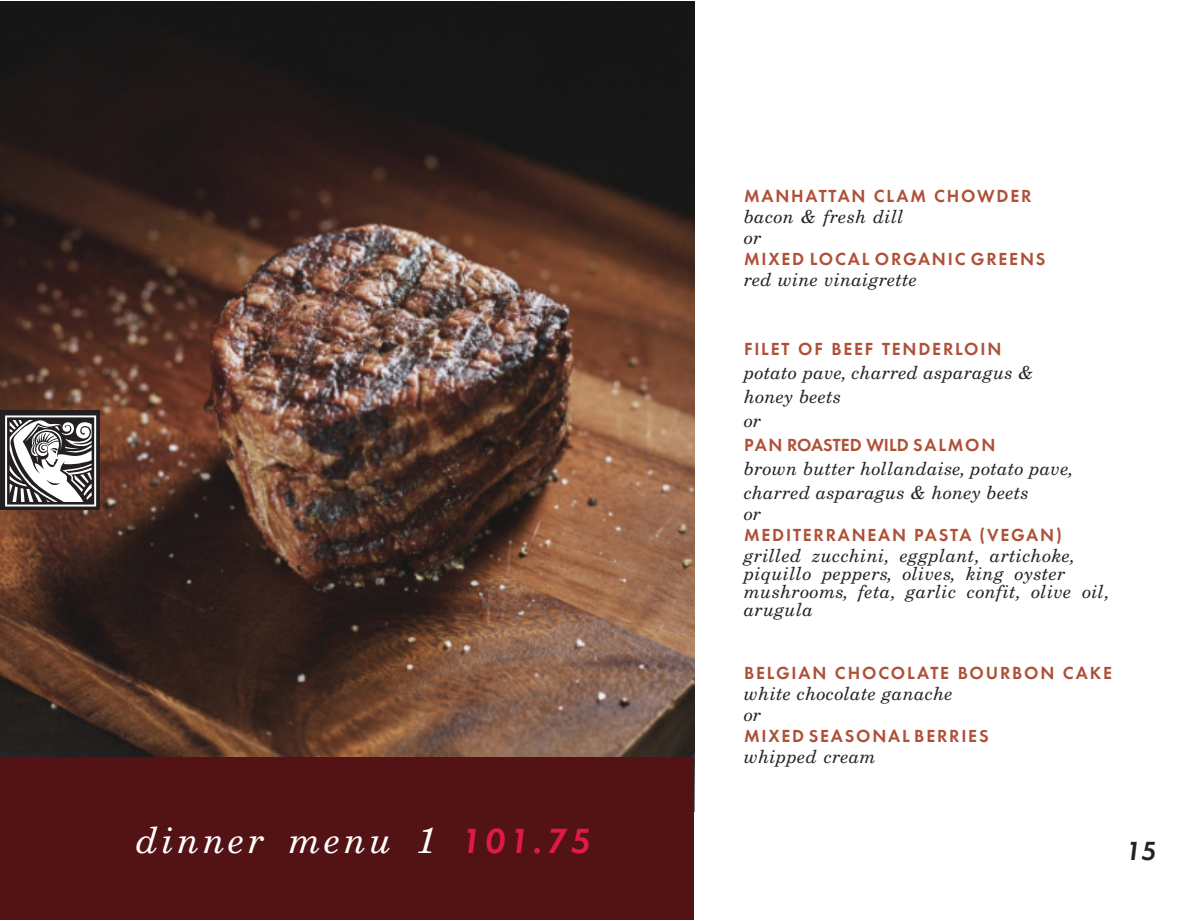
<style>
.page{position:relative;width:1190px;height:921px;background:#fff}
.page>*{position:absolute;margin:0;border:0;box-sizing:border-box;transform-origin:0 0}
.t1{font:italic 36px "New Century Schlbk LT Std";letter-spacing:.1em;color:#fff}
.t2{font:27px "Futura Dem Obl";color:#252221}
.t3{font:italic 18px/24px "New Century Schlbk LT Std";letter-spacing:.02em;color:#252221}
.t4{font:18px "Futura Dem";letter-spacing:.1em;color:#af5038}
.t5{font:18px "Futura Dem";letter-spacing:.005em;color:#af5038}
.s1{font-family:"Futura Dem Obl";font-style:normal;color:#df1a4a}
</style>
<div class="page">
<img style="left:1px;top:1px;width:693px;height:756px">
<div style="left:1px;top:411px;width:99px;height:99px;background:linear-gradient(to right,#231f20,#231f20)"></div>
<svg style="left:5px;top:415px;width:91px;height:91px"></svg>
<div style="left:1px;top:757px;width:693px;height:162px;background:#531315"></div>
<h1 class="t1" style="left:136px;top:826px;width:455px">dinner menu 1 <span class="s1">101.75</span></h1>
<p class="t4" style="left:744px;top:188px;width:289px">MANHATTAN CLAM CHOWDER</p>
<p class="t3" style="left:744px;top:208px;width:161px;line-height:21px">bacon &amp; fresh dill or</p>
<p class="t4" style="left:744px;top:251px;width:303px">MIXED LOCAL ORGANIC GREENS</p>
<p class="t3" style="left:744px;top:269px;width:174px">red wine vinaigrette</p>
<p class="t4" style="left:744px;top:341px;width:259px">FILET OF BEEF TENDERLOIN</p>
<p class="t3" style="left:744px;top:362px;width:291px">potato pave, charred asparagus &amp; honey beets<br>or</p>
<p class="t5" style="left:744px;top:437px;width:253px">PAN ROASTED WILD SALMON</p>
<p class="t3" style="left:744px;top:458px;width:330px">brown butter hollandaise, potato pave, charred asparagus &amp; honey beets</p>
<p class="t3" style="left:744px;top:503px;width:18px">or</p>
<p class="t4" style="left:744px;top:527px;width:319px">MEDITERRANEAN PASTA (VEGAN)</p>
<p class="t3" style="left:744px;top:548px;width:367px;line-height:18px">grilled zucchini, eggplant, artichoke, piquillo peppers, olives, king oyster mushrooms, feta, garlic confit, olive oil, arugula</p>
<p class="t4" style="left:744px;top:665px;width:369px">BELGIAN CHOCOLATE BOURBON CAKE</p>
<p class="t3" style="left:744px;top:685px;width:210px;line-height:21px">white chocolate ganache or</p>
<p class="t4" style="left:744px;top:728px;width:246px">MIXED SEASONAL BERRIES</p>
<p class="t3" style="left:744px;top:746px;width:133px">whipped cream</p>
<h2 class="t2" style="left:1125px;top:837px;width:32px">15</h2>
</div>
